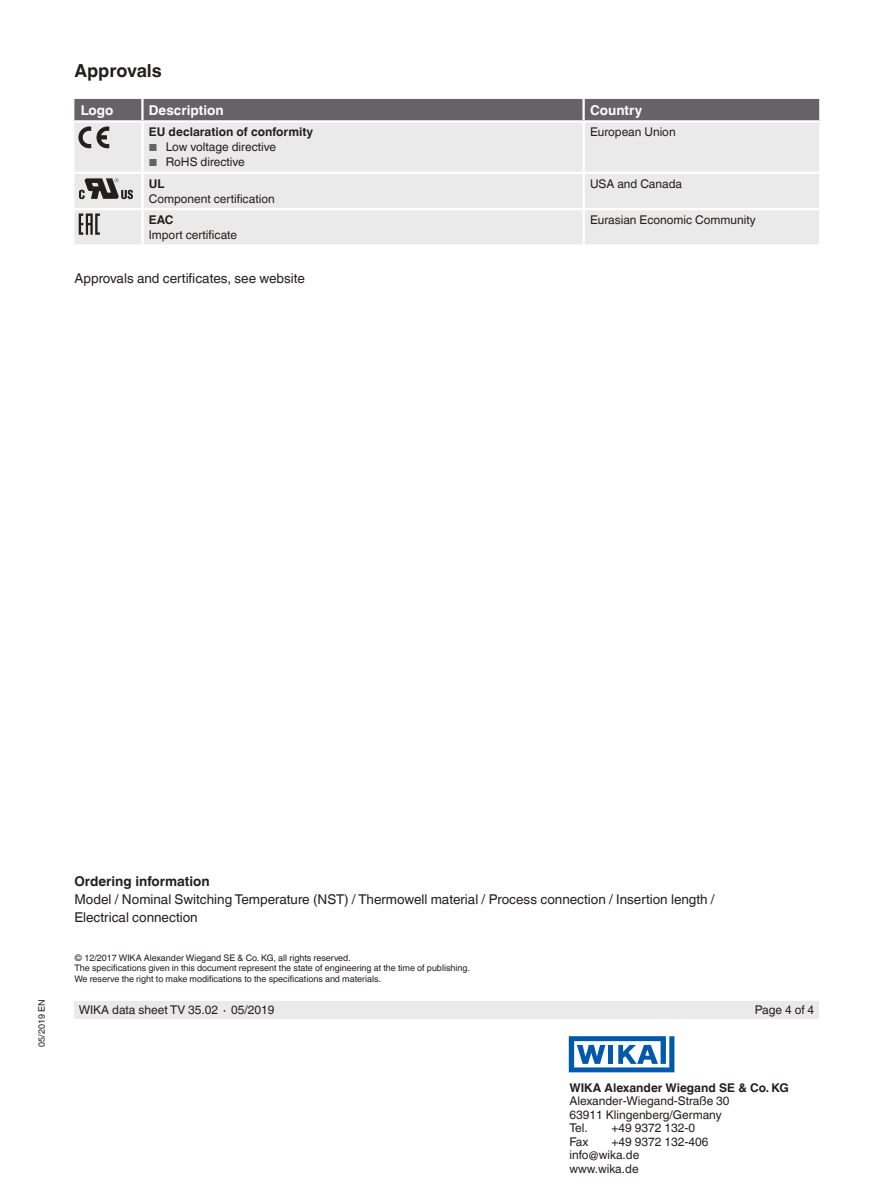
<style>
.page{position:relative;width:893px;height:1188px;background:#fff}
.page>*{position:absolute;margin:0;border:0;box-sizing:border-box;transform-origin:0 0}
.t1{font:700 18px "Helvetica World";color:#241f1f}
.t2{font:13.5px/18px "Helvetica World";color:#241f1f}
.t3{font:700 13.5px "Helvetica World";color:#fff}
.t4{font:700 13.5px "Helvetica World";color:#241f1f}
.t5{font:12px/13.5px "Helvetica World";color:#241f1f}
.t6{font:700 12px "Helvetica World";color:#241f1f}
.t7{font:9px/10.5px "Helvetica World";color:#241f1f}
.s1{font-size:10.2px;color:#656365}
</style>
<div class="page">
<div style="left:74px;top:1001px;width:745px;height:17px;background:#ebeaea"></div>
<svg style="left:569px;top:1036px;width:105px;height:36px"></svg>
<div style="left:74px;top:99px;width:745px;height:21px;background:#656365"></div>
<div style="left:74px;top:123px;width:745px;height:121px;background:#ebeaea"></div>
<hr style="left:142px;top:172px;width:442px;height:2px;background:#fff">
<hr style="left:142px;top:208px;width:442px;height:2px;background:#fff">
<hr style="left:584px;top:172px;width:235px;height:2px;background:#fff">
<hr style="left:74px;top:172px;width:68px;height:2px;background:#fff">
<hr style="left:141px;top:174px;width:3px;height:34px;background:#fff">
<hr style="left:582px;top:174px;width:3px;height:34px;background:#fff">
<hr style="left:74px;top:208px;width:68px;height:2px;background:#fff">
<hr style="left:584px;top:208px;width:235px;height:2px;background:#fff">
<hr style="left:582px;top:123px;width:3px;height:49px;background:#fff">
<hr style="left:141px;top:123px;width:3px;height:49px;background:#fff">
<hr style="left:141px;top:99px;width:3px;height:21px;background:#fff">
<hr style="left:582px;top:99px;width:3px;height:21px;background:#fff">
<hr style="left:582px;top:210px;width:3px;height:34px;background:#fff">
<hr style="left:141px;top:210px;width:3px;height:34px;background:#fff">
<svg style="left:79px;top:127px;width:12px;height:21px"></svg>
<svg style="left:97px;top:127px;width:12px;height:21px"></svg>
<svg style="left:79px;top:178px;width:54px;height:21px"></svg>
<svg style="left:79px;top:213px;width:21px;height:22px"></svg>
<h1 class="t1" style="left:74px;top:60px;width:89px">Approvals</h1>
<p class="t3" style="left:81px;top:102px;width:34px">Logo</p>
<p class="t3" style="left:149px;top:102px;width:76px">Description</p>
<p class="t3" style="left:590px;top:102px;width:54px">Country</p>
<p class="t6" style="left:149px;top:125px;width:166px">EU declaration of conformity</p>
<p class="t5" style="left:149px;top:140px;width:129px"><span class="s1">■</span> Low voltage directive</p>
<p class="t5" style="left:149px;top:155px;width:98px"><span class="s1">■</span> RoHS directive</p>
<p class="t5" style="left:590px;top:125px;width:87px">European Union</p>
<p class="t6" style="left:149px;top:177px;width:17px">UL</p>
<p class="t5" style="left:149px;top:192px;width:127px">Component certification</p>
<p class="t6" style="left:149px;top:213px;width:26px">EAC</p>
<p class="t5" style="left:149px;top:228px;width:90px">Import certificate</p>
<p class="t2" style="left:74px;top:269px;width:232px">Approvals and certificates, see website</p>
<p class="t5" style="left:590px;top:177px;width:94px">USA and Canada</p>
<p class="t5" style="left:590px;top:213px;width:167px">Eurasian Economic Community</p>
<p class="t4" style="left:74px;top:873px;width:137px">Ordering information</p>
<p class="t2" style="left:74px;top:890px;width:642px">Model / Nominal Switching Temperature (NST) / Thermowell material / Process connection / Insertion length /<br>Electrical connection</p>
<p class="t7" style="left:74px;top:953px;width:397px">© 12/2017 WIKA Alexander Wiegand SE &amp; Co. KG, all rights reserved.<br>The specifications given in this document represent the state of engineering at the time of publishing.<br>We reserve the right to make modifications to the specifications and materials.</p>
<p class="t7" style="left:36px;top:1047px;width:49px;rotate:-90deg">05/2019 EN</p>
<p class="t5" style="left:79px;top:1003px;width:197px">WIKA data sheet TV 35.02 ∙ 05/2019</p>
<p class="t5" style="left:755px;top:1003px;width:61px">Page 4 of 4</p>
<p class="t6" style="left:569px;top:1080px;width:221px">WIKA Alexander Wiegand SE &amp; Co. KG</p>
<p class="t5" style="left:569px;top:1094px;width:162px">Alexander-Wiegand-Straße 30<br>63911 Klingenberg/Germany<br>Tel.</p>
<p class="t5" style="left:611px;top:1121px;width:85px">+49 9372 132-0</p>
<p class="t5" style="left:569px;top:1135px;width:21px">Fax</p>
<p class="t5" style="left:569px;top:1135px;width:140px;text-indent:42px">+49 9372 132-406 info@wika.de www.wika.de</p>
</div>
